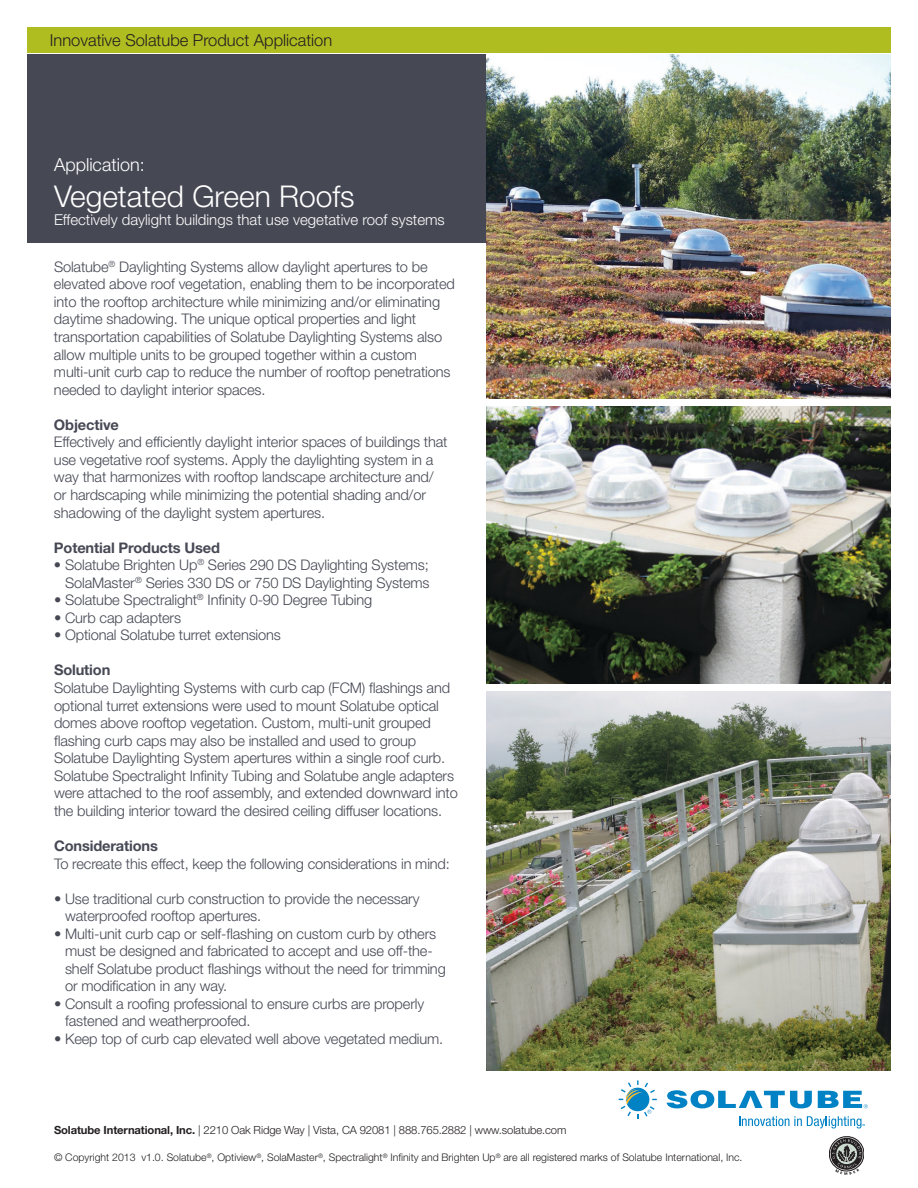
<style>
.page{position:relative;width:918px;height:1188px;background:#fff}
.page>*{position:absolute;margin:0;border:0;box-sizing:border-box;transform-origin:0 0}
.t1{font:300 30px "Helvetica Neue LT Std";color:#fff}
.t2{font:300 18px "Helvetica Neue LT Std";color:#fff}
.t3{font:300 16.5px "Helvetica Neue LT Std";color:#231f20}
.t4{font:300 15px "Helvetica Neue LT Std";color:#fff}
.t5{font:300 14.7px/17.5px "Helvetica Neue LT Std";letter-spacing:-.01em;color:#464854}
.t6{font:700 14.7px "Helvetica Neue LT Std";letter-spacing:-.01em;color:#464854}
.t7{font:300 11.25px "Helvetica Neue LT Std";letter-spacing:-.01em;color:#231f20}
.t8{font:300 10.5px "Helvetica Neue LT Std";color:#231f20}
.s1{font-weight:700}
</style>
<div class="page">
<svg style="left:829px;top:1137px;width:35px;height:38px"></svg>
<svg style="left:667px;top:1090px;width:145px;height:18px"></svg>
<svg style="left:619px;top:1080px;width:38px;height:39px"></svg>
<svg style="left:818px;top:1091px;width:50px;height:17px"></svg>
<svg style="left:739px;top:1116px;width:126px;height:13px"></svg>
<div style="left:27px;top:54px;width:459px;height:188px;background:#464854"></div>
<div style="left:27px;top:27px;width:864px;height:25px;background:#b0bd21"></div>
<img style="left:486px;top:54px;width:405px;height:345px">
<img style="left:486px;top:691px;width:405px;height:379px">
<img style="left:486px;top:406px;width:405px;height:277px">
<p class="t3" style="left:50px;top:30px;width:284px">Innovative Solatube Product Application</p>
<p class="t2" style="left:54px;top:153px;width:92px">Application:</p>
<h1 class="t1" style="left:54px;top:178px;width:302px">Vegetated Green Roofs</h1>
<p class="t4" style="left:54px;top:210px;width:392px">Effectively daylight buildings that use vegetative roof systems</p>
<p class="t5" style="left:54px;top:257px;width:402px">Solatube<sup>®</sup> Daylighting Systems allow daylight apertures to be elevated above roof vegetation, enabling them to be incorporated into the rooftop architecture while minimizing and/or eliminating daytime shadowing. The unique optical properties and light transportation capabilities of Solatube Daylighting Systems also allow multiple units to be grouped together within a custom multi-unit curb cap to reduce the number of rooftop penetrations needed to daylight interior spaces.</p>
<p class="t6" style="left:54px;top:415px;width:66px">Objective</p>
<p class="t5" style="left:54px;top:433px;width:395px">Effectively and efficiently daylight interior spaces of buildings that use vegetative roof systems. Apply the daylighting system in a way that harmonizes with rooftop landscape architecture and/ or hardscaping while minimizing the potential shading and/or shadowing of the daylight system apertures.</p>
<p class="t6" style="left:54px;top:538px;width:168px">Potential Products Used</p>
<p class="t5" style="left:54px;top:556px;width:377px;text-align:right">• Solatube Brighten Up<sup>®</sup> Series 290 DS Daylighting Systems;<br>SolaMaster<sup>®</sup> Series 330 DS or 750 DS Daylighting Systems</p>
<p class="t5" style="left:54px;top:591px;width:320px">• Solatube Spectralight<sup>®</sup> Infinity 0-90 Degree Tubing</p>
<p class="t5" style="left:54px;top:608px;width:129px">• Curb cap adapters</p>
<p class="t5" style="left:54px;top:626px;width:228px">• Optional Solatube turret extensions</p>
<p class="t6" style="left:54px;top:661px;width:58px">Solution</p>
<p class="t5" style="left:54px;top:679px;width:405px">Solatube Daylighting Systems with curb cap (FCM) flashings and optional turret extensions were used to mount Solatube optical domes above rooftop vegetation. Custom, multi-unit grouped flashing curb caps may also be installed and used to group Solatube Daylighting System apertures within a single roof curb.<br>Solatube Spectralight Infinity Tubing and Solatube angle adapters were attached to the roof assembly, and extended downward into the building interior toward the desired ceiling diffuser locations.</p>
<p class="t6" style="left:54px;top:837px;width:105px">Considerations</p>
<p class="t5" style="left:54px;top:854px;width:397px">To recreate this effect, keep the following considerations in mind:</p>
<p class="t5" style="left:65px;top:889px;width:356px;text-indent:-11px">• Use traditional curb construction to provide the necessary waterproofed rooftop apertures.</p>
<p class="t5" style="left:65px;top:924px;width:382px;text-indent:-11px">• Multi-unit curb cap or self-flashing on custom curb by others must be designed and fabricated to accept and use off-the&shy;shelf Solatube product flashings without the need for trimming or modification in any way.</p>
<p class="t5" style="left:65px;top:995px;width:361px;text-indent:-11px">• Consult a roofing professional to ensure curbs are properly fastened and weatherproofed.</p>
<p class="t5" style="left:54px;top:1030px;width:391px">• Keep top of curb cap elevated well above vegetated medium.</p>
<p class="t7" style="left:54px;top:1123px;width:514px"><span class="s1">Solatube International, Inc.</span> | 2210 Oak Ridge Way | Vista, CA 92081 | 888.765.2882 | www.solatube.com</p>
<p class="t8" style="left:54px;top:1151px;width:690px">© Copyright 2013 v1.0. Solatube<sup>®</sup>, Optiview<sup>®</sup>, SolaMaster<sup>®</sup>, Spectralight<sup>®</sup> Infinity and Brighten Up<sup>®</sup> are all registered marks of Solatube International, Inc.</p>
</div>
